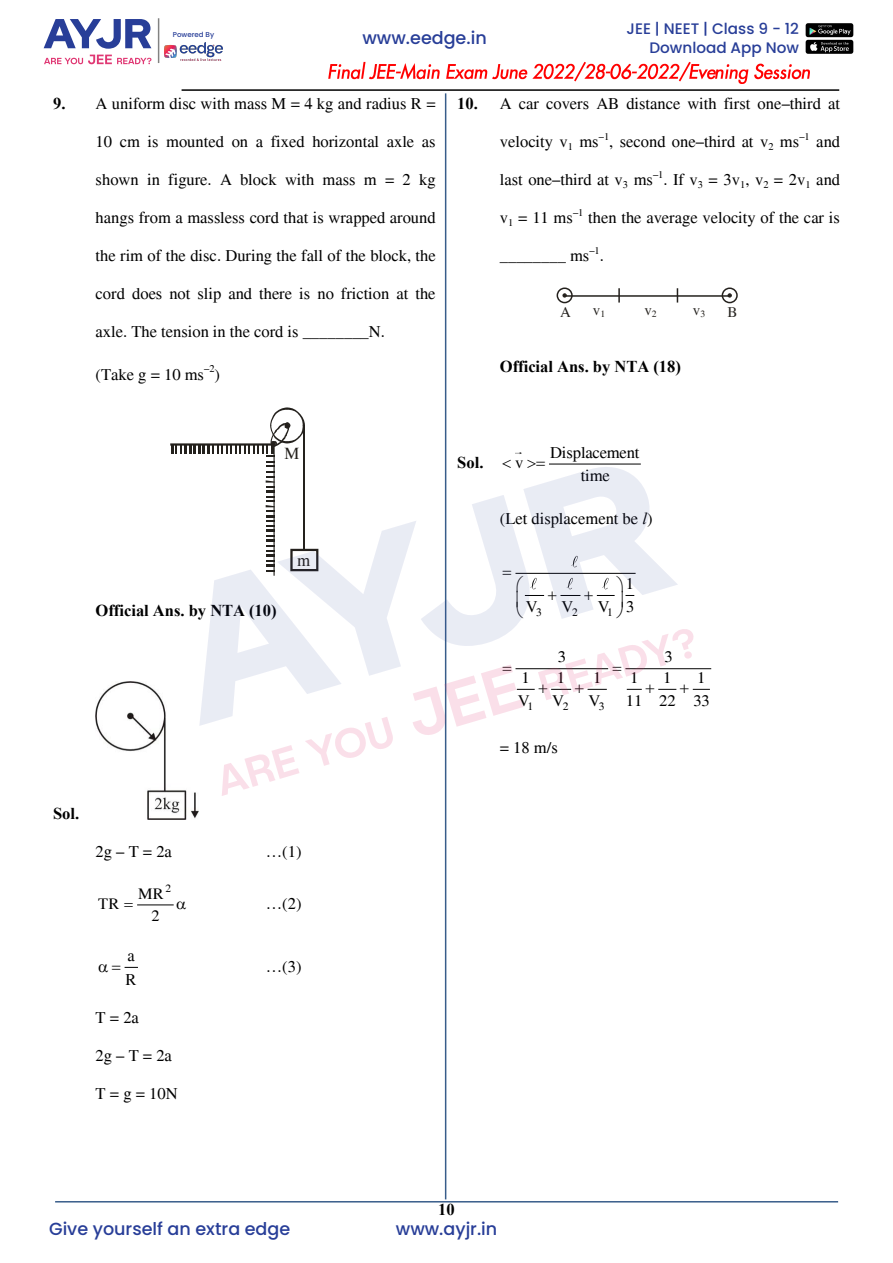
<style>
.page{position:relative;width:893px;height:1263px;background:#fff}
.page>*{position:absolute;margin:0;border:0;box-sizing:border-box;transform-origin:0 0}
.t1{font:500 17.55px "Poppins";color:#283e98}
.t2{font:17.1px "Times";color:#24211d}
.t3{font:16.65px/23.5px "Times";color:#000}
.t4{font:16.5px "Times";color:#000}
.t5{font:700 16.5px "Times";color:#000}
.t6{font:16.35px "Times";color:#000}
.t7{font:16.05px "Times";color:#000}
.t8{font:500 15.15px/18.3px "Poppins";color:#283e98;text-align:right}
.t9{font:15px "Times";color:#24211d}
.t10{font:11.55px "Times";color:#000}
.t11{font:11.4px "Times";color:#000}
.t12{font:10.5px "Times";color:#000}
.t13{font:500 7.05px "Poppins";color:#283e98}
.s1{font-weight:700}
.s2{font-style:italic}
</style>
<div class="page">
<img style="left:328px;top:61px;width:66px;height:19px">
<img style="left:394px;top:64px;width:6px;height:14px">
<img style="left:400px;top:61px;width:204px;height:21px">
<img style="left:604px;top:64px;width:6px;height:13px">
<img style="left:610px;top:63px;width:21px;height:17px">
<img style="left:631px;top:71px;width:6px;height:8px">
<img style="left:637px;top:63px;width:51px;height:19px">
<img style="left:688px;top:61px;width:27px;height:19px">
<img style="left:715px;top:63px;width:95px;height:20px">
<hr style="left:182px;top:89px;width:657px;height:2px;background:#000">
<hr style="left:55px;top:1201px;width:783px;height:1px;background:#385d8a">
<hr style="left:445px;top:93px;width:1px;height:1106px;background:#385d8a">
<hr style="left:137px;top:904px;width:37px;height:1px;background:#000">
<hr style="left:625px;top:668px;width:86px;height:1px;background:#000">
<img style="left:96px;top:681px;width:102px;height:138px">
<div style="left:557px;top:287px;width:16px;height:16px;border:2px solid #24211d;border-radius:50%"></div>
<hr style="left:565px;top:295px;width:165px;height:2px;background:#24211d">
<div style="left:722px;top:287px;width:16px;height:16px;border:2px solid #24211d;border-radius:50%"></div>
<svg style="left:618px;top:288px;width:2px;height:15px"></svg>
<svg style="left:677px;top:288px;width:1px;height:15px"></svg>
<img style="left:805px;top:23px;width:49px;height:31px">
<svg style="left:44px;top:19px;width:107px;height:30px"></svg>
<svg style="left:44px;top:55px;width:107px;height:9px"></svg>
<hr style="left:158px;top:18px;width:1px;height:45px;background:#050504">
<img style="left:165px;top:43px;width:58px;height:18px">
<svg style="left:124px;top:966px;width:14px;height:2px"></svg>
<svg style="left:170px;top:407px;width:540px;height:389px"></svg>
<p class="t13" style="left:173px;top:30px;width:43px">Powered By</p>
<p class="t1" style="left:362px;top:27px;width:126px">www.eedge.in</p>
<p class="t8" style="left:626px;top:20px;width:174px">JEE | NEET | Class 9 - 12<br>Download App Now</p>
<p class="t4" style="left:53px;top:95px;width:384px"><span class="s1">9.</span> A uniform disc with mass M = 4 kg and radius R =</p>
<p class="t4" style="left:96px;top:133px;width:342px">10 cm is mounted on a fixed horizontal axle as</p>
<p class="t4" style="left:96px;top:171px;width:342px">shown in figure. A block with mass m = 2 kg</p>
<p class="t4" style="left:96px;top:209px;width:342px">hangs from a massless cord that is wrapped around</p>
<p class="t4" style="left:96px;top:247px;width:342px">the rim of the disc. During the fall of the block, the</p>
<p class="t4" style="left:96px;top:285px;width:341px">cord does not slip and there is no friction at the</p>
<p class="t4" style="left:96px;top:322px;width:291px">axle. The tension in the cord is ________N.</p>
<p class="t4" style="left:96px;top:365px;width:110px">(Take g = 10 ms</p>
<p class="t12" style="left:204px;top:362px;width:12px">–2</p>
<p class="t4" style="left:214px;top:365px;width:7px">)</p>
<p class="t4" style="left:457px;top:95px;width:384px"><span class="s1">10.</span> A car covers AB distance with first one–third at</p>
<p class="t4" style="left:500px;top:133px;width:100px">velocity v<sub>1</sub> ms</p>
<p class="t12" style="left:599px;top:130px;width:12px">–1</p>
<p class="t4" style="left:609px;top:133px;width:192px">, second one–third at v<sub>2</sub> ms</p>
<p class="t12" style="left:799px;top:130px;width:12px">–1</p>
<p class="t4" style="left:816px;top:133px;width:25px">and</p>
<p class="t4" style="left:500px;top:171px;width:155px">last one–third at v<sub>3</sub> ms</p>
<p class="t12" style="left:653px;top:168px;width:12px">–1</p>
<p class="t4" style="left:663px;top:171px;width:178px">. If v<sub>3</sub> = 3v<sub>1</sub>, v<sub>2</sub> = 2v<sub>1</sub> and</p>
<p class="t4" style="left:500px;top:209px;width:75px">v<sub>1</sub> = 11 ms</p>
<p class="t12" style="left:573px;top:206px;width:12px">–1</p>
<p class="t4" style="left:588px;top:209px;width:253px">then the average velocity of the car is</p>
<p class="t4" style="left:500px;top:247px;width:91px">________ ms</p>
<p class="t12" style="left:589px;top:244px;width:12px">–1</p>
<p class="t4" style="left:600px;top:247px;width:6px">.</p>
<p class="t9" style="left:560px;top:304px;width:12px">A</p>
<p class="t9" style="left:593px;top:302px;width:14px">v<sub>1</sub></p>
<p class="t9" style="left:644px;top:302px;width:14px">v<sub>2</sub></p>
<p class="t9" style="left:693px;top:302px;width:14px">v<sub>3</sub></p>
<p class="t9" style="left:727px;top:304px;width:11px">B</p>
<p class="t5" style="left:500px;top:355px;width:183px">Official Ans. by NTA (18)</p>
<p class="t2" style="left:284px;top:444px;width:16px">M</p>
<p class="t5" style="left:96px;top:599px;width:183px">Official Ans. by NTA (10)</p>
<p class="t2" style="left:297px;top:551px;width:15px">m</p>
<p class="t5" style="left:53px;top:802px;width:28px">Sol.</p>
<p class="t4" style="left:96px;top:842px;width:78px">2g – T = 2a</p>
<p class="t4" style="left:266px;top:842px;width:37px">…(1)</p>
<p class="t7" style="left:138px;top:884px;width:34px">MR<sup>2</sup></p>
<p class="t7" style="left:98px;top:894px;width:23px">TR</p>
<p class="t7" style="left:152px;top:907px;width:10px">2</p>
<p class="t4" style="left:266px;top:894px;width:37px">…(2)</p>
<p class="t3" style="left:126px;top:944px;width:12px">a<br>R</p>
<p class="t4" style="left:266px;top:957px;width:37px">…(3)</p>
<p class="t4" style="left:96px;top:1008px;width:45px">T = 2a</p>
<p class="t4" style="left:96px;top:1046px;width:78px">2g – T = 2a</p>
<p class="t4" style="left:96px;top:1084px;width:84px">T = g = 10N</p>
<p class="t5" style="left:457px;top:451px;width:28px">Sol.</p>
<p class="t4" style="left:550px;top:443px;width:91px">Displacement</p>
<p class="t4" style="left:515px;top:453px;width:10px">v</p>
<p class="t4" style="left:581px;top:466px;width:31px">time</p>
<p class="t4" style="left:500px;top:509px;width:154px">(Let displacement be <span class="s2">l</span>)</p>
<p class="t4" style="left:626px;top:575px;width:10px">1</p>
<p class="t4" style="left:526px;top:597px;width:13px">V</p>
<p class="t4" style="left:562px;top:597px;width:13px">V</p>
<p class="t4" style="left:598px;top:597px;width:38px">V 3</p>
<p class="t10" style="left:516px;top:606px;width:28px">➔ 3</p>
<p class="t10" style="left:572px;top:606px;width:7px">2</p>
<p class="t10" style="left:607px;top:606px;width:7px">1</p>
<p class="t6" style="left:558px;top:648px;width:10px">3</p>
<p class="t6" style="left:664px;top:648px;width:10px">3</p>
<p class="t6" style="left:522px;top:669px;width:10px">1</p>
<p class="t6" style="left:557px;top:669px;width:10px">1</p>
<p class="t6" style="left:593px;top:669px;width:10px">1</p>
<p class="t6" style="left:630px;top:669px;width:10px">1</p>
<p class="t6" style="left:663px;top:669px;width:10px">1</p>
<p class="t6" style="left:697px;top:669px;width:10px">1</p>
<p class="t6" style="left:518px;top:691px;width:14px">V</p>
<p class="t6" style="left:552px;top:691px;width:14px">V</p>
<p class="t6" style="left:589px;top:691px;width:14px">V</p>
<p class="t6" style="left:626px;top:691px;width:86px">11 22 33</p>
<p class="t4" style="left:500px;top:738px;width:60px">= 18 m/s</p>
<p class="t11" style="left:527px;top:700px;width:7px">1</p>
<p class="t11" style="left:563px;top:700px;width:7px">2</p>
<p class="t11" style="left:599px;top:700px;width:7px">3</p>
<p class="t5" style="left:438px;top:1198px;width:18px">10</p>
<p class="t1" style="left:49px;top:1218px;width:243px">Give yourself an extra edge</p>
<p class="t1" style="left:396px;top:1218px;width:103px">www.ayjr.in</p>
</div>
